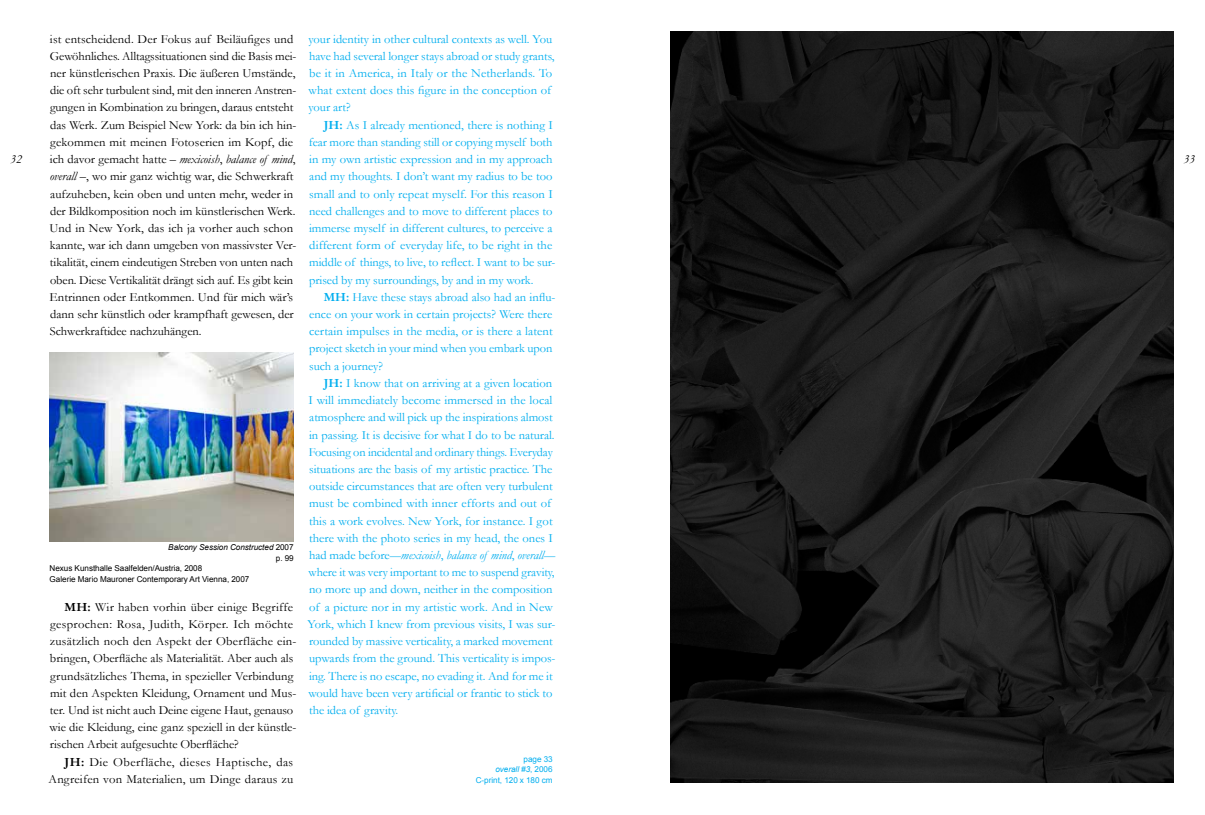
<style>
.page{position:relative;width:1205px;height:815px;background:#fff}
.page>*{position:absolute;margin:0;border:0;box-sizing:border-box;transform-origin:0 0}
.t1{font:12.5px/17.2px "Garamond";color:#00aeef}
.t2{font:12.5px/17.2px "Garamond";color:#000}
.t3{font:italic 12.5px "Garamond";color:#000}
.t4{font:8.12px "Arial";letter-spacing:-.005em;color:#000}
.t5{font:8.12px/10.6px "Arial";letter-spacing:-.005em;color:#00aeef;text-align:right}
.t6{font:italic 8.12px "Arial";letter-spacing:-.005em;color:#000}
.s1{font-style:italic}
.s2{font-weight:700}
.s3{font-size:11.25px}
.s4{font-style:normal}
</style>
<div class="page">
<img style="left:670px;top:32px;width:503px;height:751px">
<img style="left:50px;top:352px;width:244px;height:189px">
<p class="t2" style="left:49px;top:30px;width:248px">ist entscheidend. Der Fokus auf Beiläufiges und Gewöhnliches. Alltagssituationen sind die Basis mei&shy;ner künstlerischen Praxis. Die äußeren Umstände, die oft sehr turbulent sind, mit den inneren Anstren&shy;gungen in Kombination zu bringen, daraus entsteht das Werk. Zum Beispiel New York: da bin ich hin&shy;gekommen mit meinen Fotoserien im Kopf, die ich davor gemacht hatte – <span class="s1">mexicoish</span>, <span class="s1">balance of mind</span>, <span class="s1">overall</span> –, wo mir ganz wichtig war, die Schwerkraft aufzuheben, kein oben und unten mehr, weder in der Bildkomposition noch im künstlerischen Werk.<br>Und in New York, das ich ja vorher auch schon kannte, war ich dann umgeben von massivster Ver&shy;tikalität, einem eindeutigen Streben von unten nach oben. Diese Vertikalität drängt sich auf. Es gibt kein Entrinnen oder Entkommen. Und für mich wär’s dann sehr künstlich oder krampfhaft gewesen, der Schwerkraftidee nachzuhängen.</p>
<p class="t1" style="left:309px;top:30px;width:247px">your identity in other cultural contexts as well. You have had several longer stays abroad or study grants, be it in America, in Italy or the Netherlands. To what extent does this figure in the conception of your art?</p>
<p class="t1" style="left:309px;top:116px;width:248px;text-indent:15px"><span class="s2">JH:</span> As I already mentioned, there is nothing I fear more than standing still or copying myself both in my own artistic expression and in my approach and my thoughts. I don’t want my radius to be too small and to only repeat myself. For this reason I need challenges and to move to different places to immerse myself in different cultures, to perceive a different form of everyday life, to be right in the middle of things, to live, to reflect. I want to be sur&shy;prised by my surroundings, by and in my work.</p>
<p class="t1" style="left:309px;top:288px;width:248px;text-indent:15px"><span class="s2">MH:</span> Have these stays abroad also had an influ&shy;ence on your work in certain projects? Were there certain impulses in the media, or is there a latent project sketch in your mind when you embark upon such a journey?</p>
<p class="t1" style="left:308px;top:374px;width:249px;text-indent:16px"><span class="s2">JH:</span> I know that on arriving at a given location I will immediately become immersed in the local atmosphere and will pick up the inspirations almost in passing. It is decisive for what I do to be natural.<br>Focusing on incidental and ordinary things. Everyday situations are the basis of my artistic practice. The outside circumstances that are often very turbulent must be combined with inner efforts and out of this a work evolves. New York, for instance. I got there with the photo series in my head, the ones I had made before<span class="s3">—</span><span class="s1">mexicoish</span>, <span class="s1">balance of mind</span>, <span class="s1">overall</span><span class="s3">— </span>where it was very important to me to suspend gravity, no more up and down, neither in the composition of a picture nor in my artistic work. And in New York, which I knew from previous visits, I was sur&shy;rounded by massive verticality, a marked movement upwards from the ground. This verticality is impos&shy;ing. There is no escape, no evading it. And for me it would have been very artificial or frantic to stick to the idea of gravity.</p>
<p class="t3" style="left:10px;top:151px;width:13px">32</p>
<p class="t3" style="left:1183px;top:151px;width:13px">33</p>
<p class="t6" style="left:168px;top:542px;width:127px">Balcony Session Constructed <span class="s4">2007</span></p>
<p class="t4" style="left:276px;top:552px;width:19px">p. 99</p>
<p class="t4" style="left:50px;top:563px;width:154px">Nexus Kunsthalle Saalfelden/Austria, 2008</p>
<p class="t4" style="left:50px;top:574px;width:201px">Galerie Mario Mauroner Contemporary Art Vienna, 2007</p>
<p class="t2" style="left:49px;top:598px;width:248px;text-indent:15px"><span class="s2">MH:</span> Wir haben vorhin über einige Begriffe gesprochen: Rosa, Judith, Körper. Ich möchte zusätzlich noch den Aspekt der Oberfläche ein&shy;bringen, Oberfläche als Materialität. Aber auch als grundsätzliches Thema, in spezieller Verbindung mit den Aspekten Kleidung, Ornament und Mus&shy;ter. Und ist nicht auch Deine eigene Haut, genauso wie die Kleidung, eine ganz speziell in der künstle&shy;rischen Arbeit aufgesuchte Oberfläche?</p>
<p class="t2" style="left:49px;top:753px;width:246px;text-align:right"><span class="s2">JH:</span> Die Oberfläche, dieses Haptische, das<br>Angreifen von Materialien, um Dinge daraus zu</p>
<p class="t5" style="left:476px;top:753px;width:78px">page 33<br><span class="s1">overall #3</span>, 2006<br>C-print, 120 x 180 cm</p>
</div>
